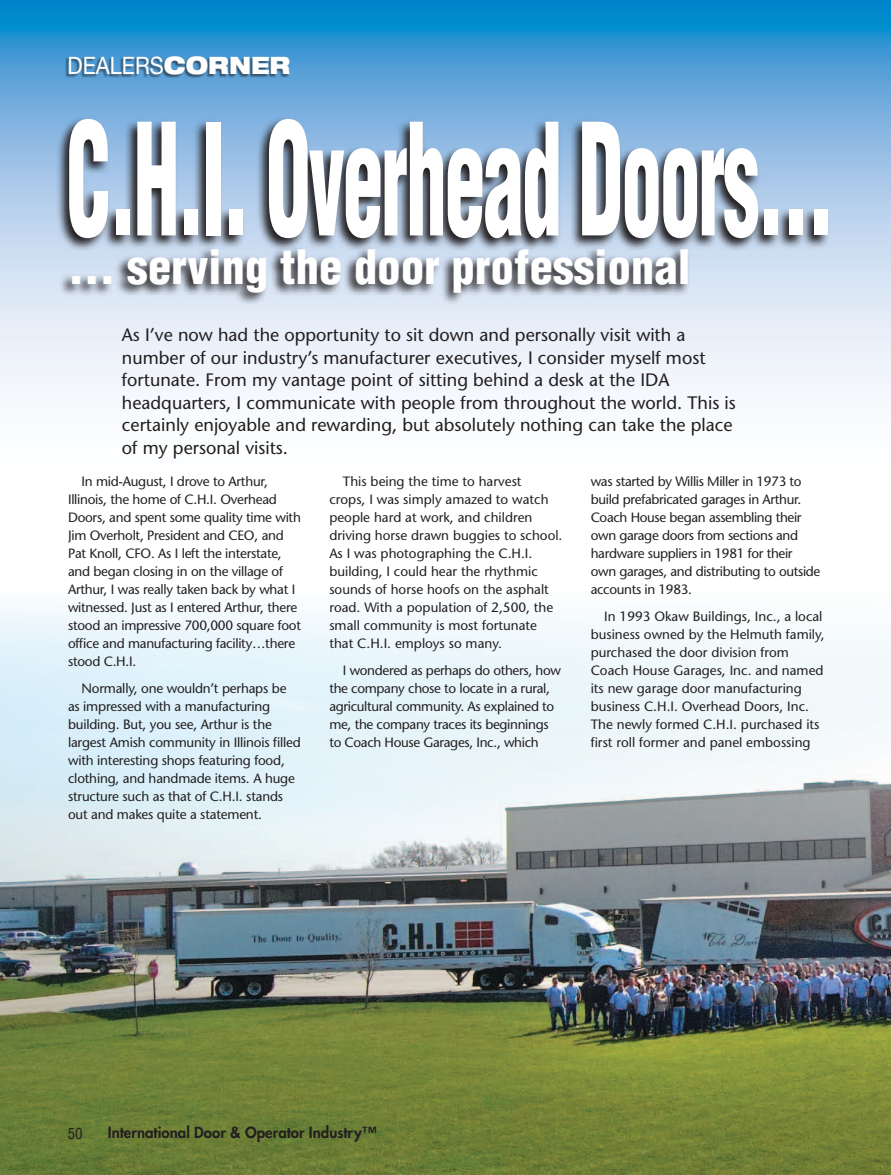
<style>
.page{position:relative;width:891px;height:1175px;background:#fff}
.page>*{position:absolute;margin:0;border:0;box-sizing:border-box;transform-origin:0 0}
.t1{font:900 condensed 151.65px "Helvetica";letter-spacing:-.025em;color:#fff;scale:.53 1}
.t2{font:900 condensed 46.2px "Helvetica";letter-spacing:.005em;color:#fff}
.t3{font:24px "Helvetica Neue";color:#fff;scale:.9 1}
.t4{font:18px/22.5px "Stone Sans";color:#231f20}
.t5{font:800 15px "Futura";color:#231f20}
.t6{font:condensed 15px "Helvetica";color:#231f20}
.t7{font:13.5px/18px "Stone Sans";letter-spacing:-.015em;color:#231f20}
.s1{font-weight:900;font-stretch:expanded}
</style>
<div class="page">
<img style="left:0;top:606px;width:891px;height:568px">
<svg style="left:0;top:0;width:891px;height:389px;background:#8fc2e5"></svg>
<svg style="left:56px;top:116px;width:774px;height:136px;background:#6f8297"></svg>
<div style="left:65px;top:57px;width:225px;height:21px;background:#231f20;opacity:.6"></div>
<svg style="left:59px;top:246px;width:632px;height:59px;background:#a6afbc"></svg>
<h3 class="t3" style="left:68px;top:51px;width:249px">DEALERS<span class="s1">CORNER</span></h3>
<h1 class="t1" style="left:66px;top:85px;width:1451px">C.H.I. Overhead Doors...</h1>
<h2 class="t2" style="left:69px;top:238px;width:623px">... serving the door professional</h2>
<p class="t4" style="left:122px;top:324px;width:615px">As I’ve now had the opportunity to sit down and personally visit with a number of our industry’s manufacturer executives, I consider myself most fortunate. From my vantage point of sitting behind a desk at the IDA headquarters, I communicate with people from throughout the world. This is certainly enjoyable and rewarding, but absolutely nothing can take the place of my personal visits.</p>
<p class="t7" style="left:68px;top:472px;width:235px;text-indent:14px">In mid-August, I drove to Arthur, Illinois, the home of C.H.I. Overhead Doors, and spent some quality time with Jim Overholt, President and CEO, and Pat Knoll, CFO. As I left the interstate, and began closing in on the village of Arthur, I was really taken back by what I witnessed. Just as I entered Arthur, there stood an impressive 700,000 square foot office and manufacturing facility…there stood C.H.I.</p>
<p class="t7" style="left:68px;top:679px;width:234px;text-indent:14px">Normally, one wouldn’t perhaps be as impressed with a manufacturing building. But, you see, Arthur is the largest Amish community in Illinois filled with interesting shops featuring food, clothing, and handmade items. A huge structure such as that of C.H.I. stands out and makes quite a statement.</p>
<p class="t7" style="left:591px;top:472px;width:231px">was started by Willis Miller in 1973 to build prefabricated garages in Arthur.<br>Coach House began assembling their own garage doors from sections and hardware suppliers in 1981 for their own garages, and distributing to outside accounts in 1983.</p>
<p class="t7" style="left:591px;top:607px;width:235px;text-indent:14px">In 1993 Okaw Buildings, Inc., a local business owned by the Helmuth family, purchased the door division from Coach House Garages, Inc. and named its new garage door manufacturing business C.H.I. Overhead Doors, Inc.<br>The newly formed C.H.I. purchased its first roll former and panel embossing</p>
<p class="t7" style="left:329px;top:472px;width:235px;text-indent:14px">This being the time to harvest<br>crops, I was simply amazed to watch people hard at work, and children driving horse drawn buggies to school.<br>As I was photographing the C.H.I. building, I could hear the rhythmic sounds of horse hoofs on the asphalt road. With a population of 2,500, the small community is most fortunate that C.H.I. employs so many.</p>
<p class="t7" style="left:329px;top:661px;width:233px;text-indent:14px">I wondered as perhaps do others, how the company chose to locate in a rural, agricultural community. As explained to me, the company traces its beginnings to Coach House Garages, Inc., which</p>
<p class="t6" style="left:68px;top:1124px;width:16px">50</p>
<p class="t5" style="left:108px;top:1122px;width:270px">International Door &amp; Operator Industry™</p>
</div>
